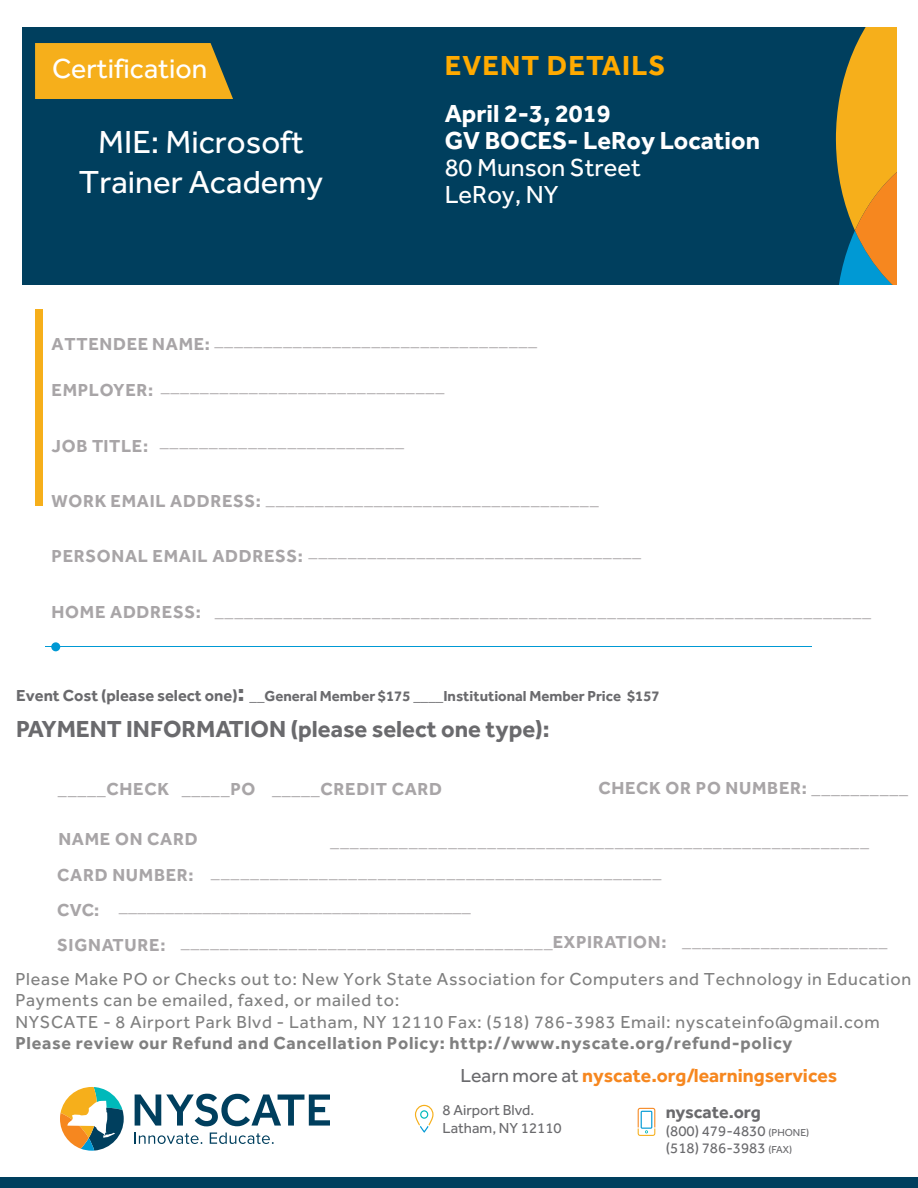
<style>
.page{position:relative;width:918px;height:1188px;background:#fff}
.page>*{position:absolute;margin:0;border:0;box-sizing:border-box;transform-origin:0 0}
.t1{font:33px/39.6px "Effra";color:#fff;text-align:center}
.t2{font:28.5px "Effra";color:#fff}
.t3{font:700 28.5px "Effra";letter-spacing:.04em;color:#fa0}
.t4{font:700 25.5px/27px "Effra";color:#fff}
.t5{font:25.5px/27px "Effra";color:#fff}
.t6{font:700 24px "Effra";color:#6a6a6d}
.t7{font:700 19.5px "Effra";color:#f6871f}
.t8{font:18px/30.3px "Effra";color:#a8a4a6}
.t9{font:18px/21.6px "Effra";letter-spacing:.04em;color:#808080}
.t10{font:700 18px/35.4px "Effra";letter-spacing:.04em;color:#a8a5a7}
.t11{font:700 18px "Effra";letter-spacing:.04em;color:#a8a5a7}
.t12{font:700 18px "Effra";letter-spacing:.04em;color:#808080}
.t13{font:700 18px "Effra";letter-spacing:-.005em;color:#6a6a6d}
.t14{font:700 15px "Effra";color:#6a6a6d}
.t15{font:15px/18px "Effra";color:#6a6a6d}
.s1{font-style:inherit}
.s2{font-size:16.5px}
.s3{font-size:25.5px}
.s4{font-weight:700;color:#a8a5a7}
.s5{font-weight:400;color:#6a6a6d}
.s6{font-size:10.5px}
</style>
<div class="page">
<div style="left:22px;top:27px;width:874px;height:257px;background:#003f5e"></div>
<svg style="left:836px;top:27px;width:60px;height:257px;background:#ba9436"></svg>
<svg style="left:35px;top:43px;width:198px;height:56px;background:#e8a81e"></svg>
<div style="left:36px;top:309px;width:7px;height:196px;background:#f6af1b"></div>
<hr style="left:46px;top:646px;width:766px;height:1px;background:#0099d4">
<div style="left:51px;top:642px;width:9px;height:9px;background:#0099d4;border-radius:50%"></div>
<div style="left:0;top:1177px;width:918px;height:11px;background:#003f5e"></div>
<svg style="left:60px;top:1087px;width:64px;height:64px"></svg>
<svg style="left:135px;top:1133px;width:67px;height:11px"></svg>
<svg style="left:210px;top:1133px;width:64px;height:11px"></svg>
<svg style="left:135px;top:1094px;width:195px;height:32px"></svg>
<svg style="left:415px;top:1105px;width:19px;height:28px"></svg>
<svg style="left:638px;top:1108px;width:17px;height:28px"></svg>
<h2 class="t2" style="left:52px;top:52px;width:157px">Certification</h2>
<h2 class="t3" style="left:445px;top:48px;width:222px">EVENT DETAILS</h2>
<h3 class="t4" style="left:445px;top:100px;width:317px">April 2-3, 2019<br>GV BOCES- LeRoy Location</h3>
<h3 class="t5" style="left:445px;top:154px;width:198px">80 Munson Street<br>LeRoy, NY</h3>
<h1 class="t1" style="left:79px;top:122px;width:246px">MIE: Microsoft<br>Trainer Academy</h1>
<p class="t11" style="left:52px;top:333px;width:160px">ATTENDEE <span class="s1">N</span>AME<span class="s1">:</span></p>
<p class="t10" style="left:52px;top:372px;width:103px">EMPLOYER:</p>
<p class="t8" style="left:214px;top:325px;width:325px">_________________________________</p>
<p class="t8" style="left:161px;top:371px;width:285px">_____________________________</p>
<p class="t11" style="left:52px;top:435px;width:98px">JOB TITLE:</p>
<p class="t8" style="left:160px;top:426px;width:246px">_________________________</p>
<p class="t10" style="left:52px;top:483px;width:211px"><span class="s1">WORK</span> EMAIL ADDRESS:</p>
<p class="t8" style="left:266px;top:484px;width:334px">__________________________________</p>
<p class="t11" style="left:52px;top:545px;width:253px">PERSONAL EMAIL ADDRESS:</p>
<p class="t8" style="left:309px;top:536px;width:334px">__________________________________</p>
<p class="t10" style="left:52px;top:593px;width:151px">HOME ADDRESS:</p>
<p class="t8" style="left:215px;top:595px;width:658px">___________________________________________________________________</p>
<p class="t14" style="left:16px;top:687px;width:645px"><span class="s2">Event Cost</span> <span class="s2">(please select one)</span><span class="s3">:</span> <span class="s1">__General Member</span> $<span class="s1">1</span>75 ____Institutional Member Price $<span class="s1">1</span>57</p>
<h3 class="t6" style="left:16px;top:715px;width:535px">PAYMENT INFORMATION (please select one type):</h3>
<p class="t10" style="left:598px;top:770px;width:311px">CHECK OR PO NUMBER: <span class="s1">__________</span></p>
<p class="t11" style="left:58px;top:778px;width:386px">_____<span class="s1">CHECK</span> _____PO _____CREDIT CARD</p>
<p class="t11" style="left:58px;top:828px;width:141px">NAME ON CARD</p>
<p class="t10" style="left:57px;top:856px;width:138px">CARD NUMBER:<br>CVC:<br>SIGNATURE:</p>
<p class="t8" style="left:211px;top:826px;width:660px;text-indent:119px">_______________________________________________________ ______________________________________________</p>
<p class="t8" style="left:119px;top:890px;width:354px">______________________________________</p>
<p class="t8" style="left:682px;top:926px;width:207px">_____________________</p>
<p class="t9" style="left:15px;top:968px;width:897px">Please Make PO or Checks out to: New York State Association for Computers and Technology in Education<br>Payments can be emailed, faxed, or mailed to:<br>NYSCATE - 8 Airport Park Blvd - Latham, NY 12110 Fax: (518) 786-3983 Email: nyscateinfo@gmail.com</p>
<p class="t12" style="left:15px;top:1032px;width:779px">Please review our Refund and Cancellation Policy: http://www.nyscate.org/refund-policy</p>
<p class="t8" style="left:181px;top:926px;width:487px">______________________________________<span class="s4">EXPIRATION:</span></p>
<p class="t7" style="left:460px;top:1063px;width:378px"><span class="s5">Learn more at</span> nyscate.org/learningservices</p>
<p class="t15" style="left:442px;top:1101px;width:121px">8 Airport Blvd.<br>Latham, NY 12110</p>
<p class="t13" style="left:666px;top:1101px;width:97px">nyscate.org</p>
<p class="t15" style="left:666px;top:1123px;width:145px;line-height:16.5px">(800) 479-4830 <span class="s6">(PHONE) </span>(518) 786-3983 <span class="s6">(FAX)</span></p>
</div>
